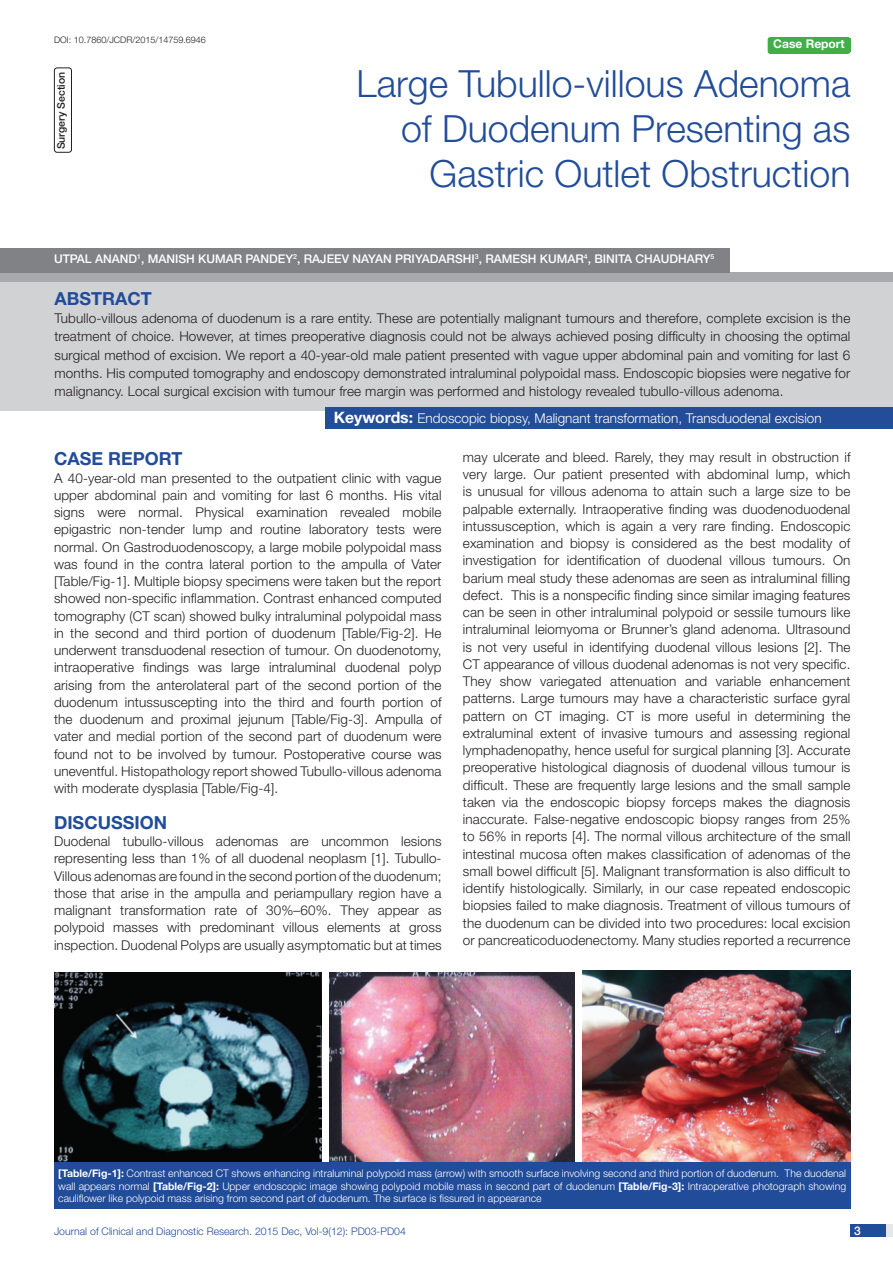
<style>
.page{position:relative;width:893px;height:1263px;background:#fff}
.page>*{position:absolute;margin:0;border:0;box-sizing:border-box;transform-origin:0 0}
.t1{font:300 37.5px "Helvetica Neue";color:#214c99}
.Heading{font:700 18px "Helvetica Neue";color:#214c99}
.Abstract_head{font:700 18px "Helvetica Neue";color:#214c99}
.Body_text{font:300 13.5px/17.2px "Helvetica Neue";letter-spacing:.01em;color:#231f20;text-align:justify}
.Abstract_Text{font:300 13.5px/18px "Helvetica Neue";letter-spacing:.01em;color:#231f20;text-align:justify}
.t2{font:300 13.5px "Helvetica Neue";color:#fff}
.Author{font:500 12px "Helvetica Neue";color:#fff}
.t3{font:700 12px "Helvetica Neue";color:#fff}
.Table_text{font:300 10.5px/12.6px "Helvetica Neue";color:#fff;text-align:justify}
.t4{font:300 10.5px "Helvetica Neue";color:#214c99}
.t5{font:500 10.5px "Helvetica Neue";color:#231f20}
.DOI{font:300 9px "Helvetica Neue";color:#231f20}
.s1{color:#244d99}
.s2{font-weight:700;font-size:15.75px}
.s3{font-weight:700}
</style>
<div class="page">
<div style="left:850px;top:1224px;width:43px;height:13px;background:#e6e7e9"></div>
<div style="left:850px;top:1224px;width:35px;height:13px;background:#214c99"></div>
<div style="left:768px;top:37px;width:82px;height:17px;background:#40ae49;border-radius:3px"></div>
<div style="left:767px;top:39px;width:83px;height:13px;background:#40ae49"></div>
<div style="left:0;top:272px;width:893px;height:12px;background:#a8a9ad"></div>
<div style="left:0;top:249px;width:729px;height:24px;background:#808285"></div>
<div style="left:54px;top:68px;width:18px;height:85px;border:1px solid #231f20;border-radius:3px"></div>
<div style="left:0;top:282px;width:893px;height:128px;background:#d1d2d4"></div>
<div style="left:325px;top:407px;width:568px;height:22px;background:#244d99"></div>
<img style="left:54px;top:972px;width:267px;height:190px">
<img style="left:329px;top:972px;width:245px;height:190px">
<img style="left:582px;top:971px;width:268px;height:191px">
<div style="left:54px;top:1162px;width:796px;height:47px;background:#214c99"></div>
<p class="DOI" style="left:54px;top:35px;width:153px">DOI: 10.7860/JCDR/2015/14759.6946</p>
<p class="t3" style="left:773px;top:37px;width:73px">Case Report</p>
<p class="t5" style="left:55px;top:149px;width:79px;rotate:-90deg">SURGERY SECTION</p>
<p class="t1" style="left:357px;top:61px;width:495px">Large Tubullo-villous Adenoma</p>
<p class="t1" style="left:401px;top:106px;width:451px">of Duodenum Presenting as</p>
<p class="t1" style="left:430px;top:151px;width:422px">Gastric Outlet Obstruction</p>
<p class="Author" style="left:54px;top:252px;width:662px">UTPAL ANAND<sup>1</sup>, MANISH KUMAR PANDEY<sup>2</sup>, RAJEEV NAYAN PRIYADARSHI<sup>3</sup>, RAMESH KUMAR<sup>4</sup>, BINITA CHAUDHARY<sup>5</sup></p>
<p class="Abstract_head" style="left:55px;top:288px;width:98px">ABST<span class="s1">RAC</span>T</p>
<p class="Abstract_Text" style="left:55px;top:309px;width:797px">Tubullo-villous adenoma of duodenum is a rare entity. These are potentially malignant tumours and therefore, complete excision is the treatment of choice. However, at times preoperative diagnosis could not be always achieved posing difficulty in choosing the optimal surgical method of excision. We report a 40-year-old male patient presented with vague upper abdominal pain and vomiting for last 6 months. His computed tomography and endoscopy demonstrated intraluminal polypoidal mass. Endoscopic biopsies were negative for malignancy. Local surgical excision with tumour free margin was performed and histology revealed tubullo-villous adenoma.</p>
<p class="t2" style="left:334px;top:410px;width:489px"><span class="s2">Keywords:</span> Endoscopic biopsy, Malignant transformation, Transduodenal excision</p>
<p class="Heading" style="left:54px;top:448px;width:130px">Case report</p>
<p class="Body_text" style="left:54px;top:469px;width:389px">A 40-year-old man presented to the outpatient clinic with vague upper abdominal pain and vomiting for last 6 months. His vital signs were normal. Physical examination revealed mobile epigastric non-tender lump and routine laboratory tests were normal. On Gastroduodenoscopy, a large mobile polypoidal mass was found in the contra lateral portion to the ampulla of Vater [Table/Fig-1]. Multiple biopsy specimens were taken but the report showed non-specific inflammation. Contrast enhanced computed tomography (CT scan) showed bulky intraluminal polypoidal mass in the second and third portion of duodenum [Table/Fig-2]. He underwent transduodenal resection of tumour. On duodenotomy, intraoperative findings was large intraluminal duodenal polyp arising from the anterolateral part of the second portion of the duodenum intussuscepting into the third and fourth portion of the duodenum and proximal jejunum [Table/Fig-3]. Ampulla of vater and medial portion of the second part of duodenum were found not to be involved by tumour. Postoperative course was uneventful. Histopathology report showed Tubullo-villous adenoma with moderate dysplasia [Table/Fig-4].</p>
<p class="Heading" style="left:54px;top:811px;width:115px">Discussion</p>
<p class="Body_text" style="left:54px;top:832px;width:389px">Duodenal tubullo-villous adenomas are uncommon lesions representing less than 1% of all duodenal neoplasm [1]. Tubullo-Villous adenomas are found in the second portion of the duodenum; those that arise in the ampulla and periampullary region have a malignant transformation rate of 30%–60%. They appear as polypoid masses with predominant villous elements at gross inspection. Duodenal Polyps are usually asymptomatic but at times</p>
<p class="Body_text" style="left:463px;top:448px;width:389px">may ulcerate and bleed. Rarely, they may result in obstruction if very large. Our patient presented with abdominal lump, which is unusual for villous adenoma to attain such a large size to be palpable externally. Intraoperative finding was duodenoduodenal intussusception, which is again a very rare finding. Endoscopic examination and biopsy is considered as the best modality of investigation for identification of duodenal villous tumours. On barium meal study these adenomas are seen as intraluminal filling defect. This is a nonspecific finding since similar imaging features can be seen in other intraluminal polypoid or sessile tumours like intraluminal leiomyoma or Brunner’s gland adenoma. Ultrasound is not very useful in identifying duodenal villous lesions [2]. The CT appearance of villous duodenal adenomas is not very specific.<br>They show variegated attenuation and variable enhancement patterns. Large tumours may have a characteristic surface gyral pattern on CT imaging. CT is more useful in determining the extraluminal extent of invasive tumours and assessing regional lymphadenopathy, hence useful for surgical planning [3]. Accurate preoperative histological diagnosis of duodenal villous tumour is difficult. These are frequently large lesions and the small sample taken via the endoscopic biopsy forceps makes the diagnosis inaccurate. False-negative endoscopic biopsy ranges from 25% to 56% in reports [4]. The normal villous architecture of the small intestinal mucosa often makes classification of adenomas of the small bowel difficult [5]. Malignant transformation is also difficult to identify histologically. Similarly, in our case repeated endoscopic biopsies failed to make diagnosis. Treatment of villous tumours of the duodenum can be divided into two procedures: local excision or pancreaticoduodenectomy. Many studies reported a recurrence</p>
<p class="Table_text" style="left:58px;top:1167px;width:789px"><span class="s3">[Table/Fig-1]:</span> Contrast enhanced CT shows enhancing intraluminal polypoid mass (arrow) with smooth surface involving second and third portion of duodenum. The duodenal wall appears normal <span class="s3">[Table/Fig-2]:</span> Upper endoscopic image showing polypoid mobile mass in second part of duodenum <span class="s3">[Table/Fig-3]:</span> Intraoperative photograph showing cauliflower like polypoid mass arising from second part of duodenum. The surface is fissured in appearance</p>
<p class="t4" style="left:54px;top:1225px;width:353px">Journal of Clinical and Diagnostic Research. 2015 Dec, Vol-9(12): PD03-PD04</p>
<p class="Author" style="left:854px;top:1223px;width:8px">3</p>
</div>
